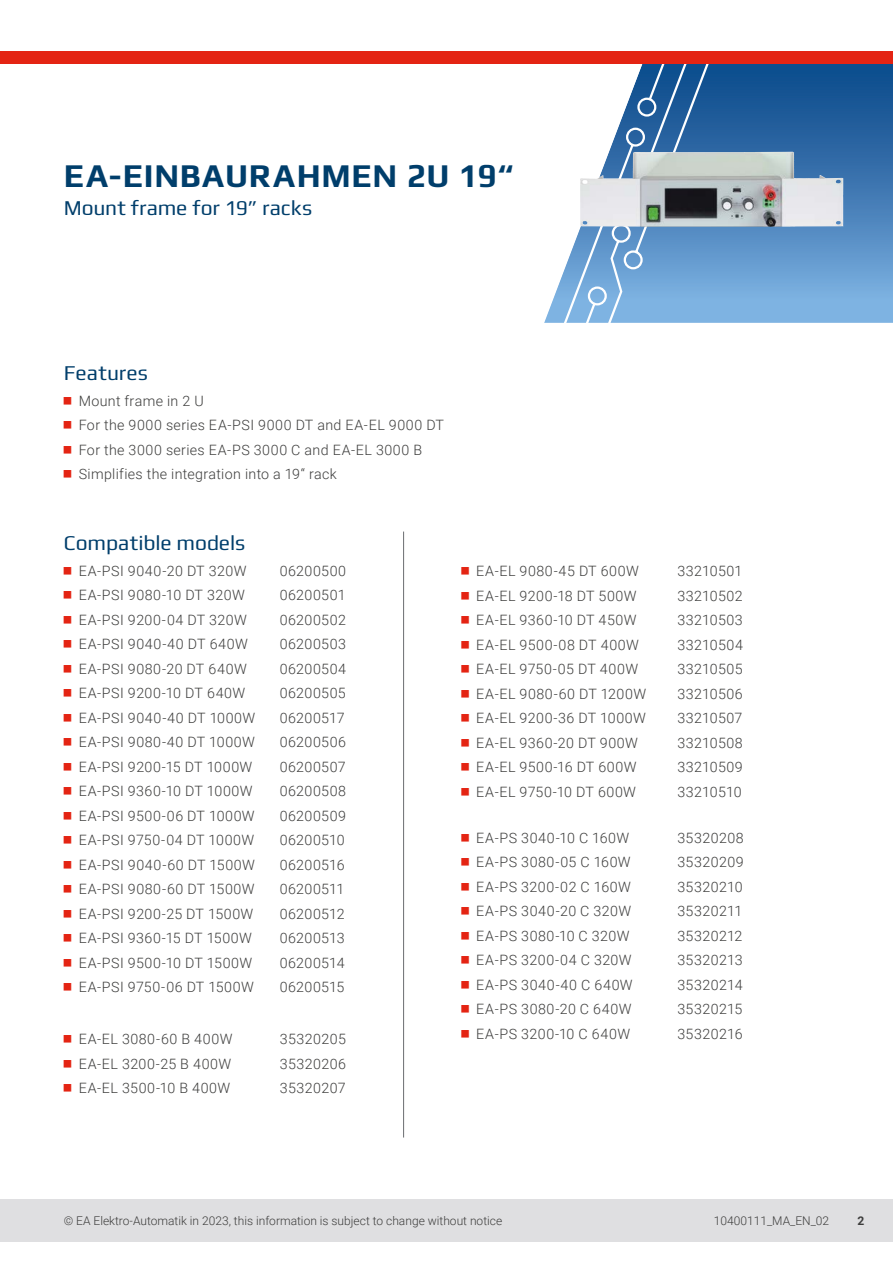
<style>
.page{position:relative;width:893px;height:1263px;background:#fff}
.page>*{position:absolute;margin:0;border:0;box-sizing:border-box;transform-origin:0 0}
.t1{font:700 33px "Play";letter-spacing:.025em;color:#003e6b}
.t2{font:21px "Play";color:#003e6b}
.t3{font:300 14.25px/24.5px "Roboto";letter-spacing:.03em;color:#3d3d3c}
.t4{font:300 14.25px "Roboto";letter-spacing:.05em;color:#3d3d3c}
.t5{font:300 12px "Roboto";color:#3d3d3c}
.t6{font:700 12px "Roboto";color:#3d3d3c}
</style>
<div class="page">
<div style="left:0;top:1199px;width:893px;height:43px;background:#dfdfe1"></div>
<svg style="left:731px;top:64px;width:162px;height:259px"></svg>
<svg style="left:544px;top:64px;width:187px;height:259px"></svg>
<div style="left:0;top:51px;width:893px;height:13px;background:#e42413"></div>
<hr style="left:403px;top:531px;width:1px;height:606px;background:#6a6d70">
<img style="left:580px;top:152px;width:263px;height:75px">
<h1 class="t1" style="left:64px;top:153px;width:451px">EA-EINBAURAHMEN 2U 19“</h1>
<h2 class="t2" style="left:64px;top:194px;width:250px">Mount frame for 19” racks</h2>
<h2 class="t2" style="left:64px;top:359px;width:86px">Features</h2>
<p class="t3" style="left:79px;top:388px;width:367px">Mount frame in 2 U<br>For the 9000 series EA-PSI 9000 DT and EA-EL 9000 DT For the 3000 series EA-PS 3000 C and EA-EL 3000 B Simplifies the integration into a 19“ rack</p>
<h2 class="t2" style="left:64px;top:529px;width:183px">Compatible models</h2>
<p class="t3" style="left:79px;top:558px;width:169px">EA-PSI 9040-20 DT 320W</p>
<p class="t3" style="left:280px;top:558px;width:68px">06200500</p>
<p class="t3" style="left:79px;top:582px;width:168px">EA-PSI 9080-10 DT 320W</p>
<p class="t3" style="left:280px;top:582px;width:67px">06200501</p>
<p class="t3" style="left:79px;top:607px;width:170px">EA-PSI 9200-04 DT 320W</p>
<p class="t3" style="left:280px;top:607px;width:68px">06200502</p>
<p class="t3" style="left:79px;top:631px;width:171px">EA-PSI 9040-40 DT 640W</p>
<p class="t3" style="left:280px;top:631px;width:68px">06200503</p>
<p class="t3" style="left:79px;top:656px;width:170px">EA-PSI 9080-20 DT 640W</p>
<p class="t3" style="left:280px;top:656px;width:68px">06200504</p>
<p class="t3" style="left:79px;top:680px;width:168px">EA-PSI 9200-10 DT 640W</p>
<p class="t3" style="left:280px;top:680px;width:67px">06200505</p>
<p class="t3" style="left:79px;top:705px;width:178px">EA-PSI 9040-40 DT 1000W</p>
<p class="t3" style="left:280px;top:705px;width:66px">06200517</p>
<p class="t3" style="left:79px;top:729px;width:178px">EA-PSI 9080-40 DT 1000W</p>
<p class="t3" style="left:280px;top:729px;width:68px">06200506</p>
<p class="t3" style="left:79px;top:754px;width:175px">EA-PSI 9200-15 DT 1000W</p>
<p class="t3" style="left:280px;top:754px;width:67px">06200507</p>
<p class="t3" style="left:79px;top:778px;width:175px">EA-PSI 9360-10 DT 1000W</p>
<p class="t3" style="left:280px;top:778px;width:68px">06200508</p>
<p class="t3" style="left:79px;top:803px;width:178px">EA-PSI 9500-06 DT 1000W</p>
<p class="t3" style="left:280px;top:803px;width:68px">06200509</p>
<p class="t3" style="left:79px;top:827px;width:177px">EA-PSI 9750-04 DT 1000W</p>
<p class="t3" style="left:280px;top:827px;width:66px">06200510</p>
<p class="t3" style="left:79px;top:852px;width:178px">EA-PSI 9040-60 DT 1500W</p>
<p class="t3" style="left:280px;top:852px;width:66px">06200516</p>
<p class="t3" style="left:79px;top:876px;width:177px">EA-PSI 9080-60 DT 1500W</p>
<p class="t3" style="left:280px;top:876px;width:66px">06200511</p>
<p class="t3" style="left:79px;top:901px;width:176px">EA-PSI 9200-25 DT 1500W</p>
<p class="t3" style="left:280px;top:901px;width:66px">06200512</p>
<p class="t3" style="left:79px;top:925px;width:175px">EA-PSI 9360-15 DT 1500W</p>
<p class="t3" style="left:280px;top:925px;width:66px">06200513</p>
<p class="t3" style="left:79px;top:950px;width:175px">EA-PSI 9500-10 DT 1500W</p>
<p class="t3" style="left:280px;top:950px;width:66px">06200514</p>
<p class="t3" style="left:79px;top:974px;width:177px">EA-PSI 9750-06 DT 1500W</p>
<p class="t3" style="left:280px;top:974px;width:66px">06200515</p>
<p class="t3" style="left:79px;top:1026px;width:155px">EA-EL 3080-60 B 400W</p>
<p class="t3" style="left:280px;top:1026px;width:68px">35320205</p>
<p class="t3" style="left:79px;top:1051px;width:154px">EA-EL 3200-25 B 400W</p>
<p class="t3" style="left:280px;top:1051px;width:68px">35320206</p>
<p class="t3" style="left:79px;top:1075px;width:153px">EA-EL 3500-10 B 400W</p>
<p class="t3" style="left:280px;top:1075px;width:68px">35320207</p>
<p class="t3" style="left:476px;top:558px;width:164px">EA-EL 9080-45 DT 600W</p>
<p class="t3" style="left:677px;top:558px;width:67px">33210501</p>
<p class="t3" style="left:476px;top:583px;width:162px">EA-EL 9200-18 DT 500W</p>
<p class="t3" style="left:677px;top:583px;width:67px">33210502</p>
<p class="t3" style="left:476px;top:607px;width:162px">EA-EL 9360-10 DT 450W</p>
<p class="t3" style="left:677px;top:607px;width:67px">33210503</p>
<p class="t3" style="left:476px;top:632px;width:164px">EA-EL 9500-08 DT 400W</p>
<p class="t3" style="left:677px;top:632px;width:67px">33210504</p>
<p class="t3" style="left:476px;top:656px;width:163px">EA-EL 9750-05 DT 400W</p>
<p class="t3" style="left:677px;top:656px;width:67px">33210505</p>
<p class="t3" style="left:476px;top:681px;width:171px">EA-EL 9080-60 DT 1200W</p>
<p class="t3" style="left:677px;top:681px;width:67px">33210506</p>
<p class="t3" style="left:476px;top:705px;width:171px">EA-EL 9200-36 DT 1000W</p>
<p class="t3" style="left:677px;top:705px;width:67px">33210507</p>
<p class="t3" style="left:476px;top:730px;width:163px">EA-EL 9360-20 DT 900W</p>
<p class="t3" style="left:677px;top:730px;width:67px">33210508</p>
<p class="t3" style="left:476px;top:754px;width:162px">EA-EL 9500-16 DT 600W</p>
<p class="t3" style="left:677px;top:754px;width:67px">33210509</p>
<p class="t3" style="left:476px;top:779px;width:161px">EA-EL 9750-10 DT 600W</p>
<p class="t3" style="left:677px;top:779px;width:66px">33210510</p>
<p class="t3" style="left:476px;top:825px;width:154px">EA-PS 3040-10 C 160W</p>
<p class="t3" style="left:677px;top:825px;width:68px">35320208</p>
<p class="t3" style="left:476px;top:849px;width:156px">EA-PS 3080-05 C 160W</p>
<p class="t3" style="left:677px;top:849px;width:68px">35320209</p>
<p class="t3" style="left:476px;top:874px;width:156px">EA-PS 3200-02 C 160W</p>
<p class="t3" style="left:677px;top:874px;width:67px">35320210</p>
<p class="t3" style="left:476px;top:898px;width:156px">EA-PS 3040-20 C 320W</p>
<p class="t3" style="left:677px;top:898px;width:66px">35320211</p>
<p class="t3" style="left:476px;top:923px;width:155px">EA-PS 3080-10 C 320W</p>
<p class="t3" style="left:677px;top:923px;width:67px">35320212</p>
<p class="t3" style="left:476px;top:947px;width:157px">EA-PS 3200-04 C 320W</p>
<p class="t3" style="left:677px;top:947px;width:67px">35320213</p>
<p class="t4" style="left:476px;top:974px;width:158px">EA-PS 3040-40 C 640W</p>
<p class="t3" style="left:677px;top:972px;width:67px">35320214</p>
<p class="t3" style="left:476px;top:996px;width:157px">EA-PS 3080-20 C 640W</p>
<p class="t3" style="left:677px;top:996px;width:67px">35320215</p>
<p class="t3" style="left:476px;top:1021px;width:155px">EA-PS 3200-10 C 640W</p>
<p class="t3" style="left:677px;top:1021px;width:67px">35320216</p>
<p class="t5" style="left:64px;top:1212px;width:440px">© EA Elektro-Automatik in 2023, this information is subject to change without notice</p>
<p class="t5" style="left:714px;top:1212px;width:117px">10400111_MA_EN_02</p>
<p class="t6" style="left:858px;top:1212px;width:8px">2</p>
</div>
